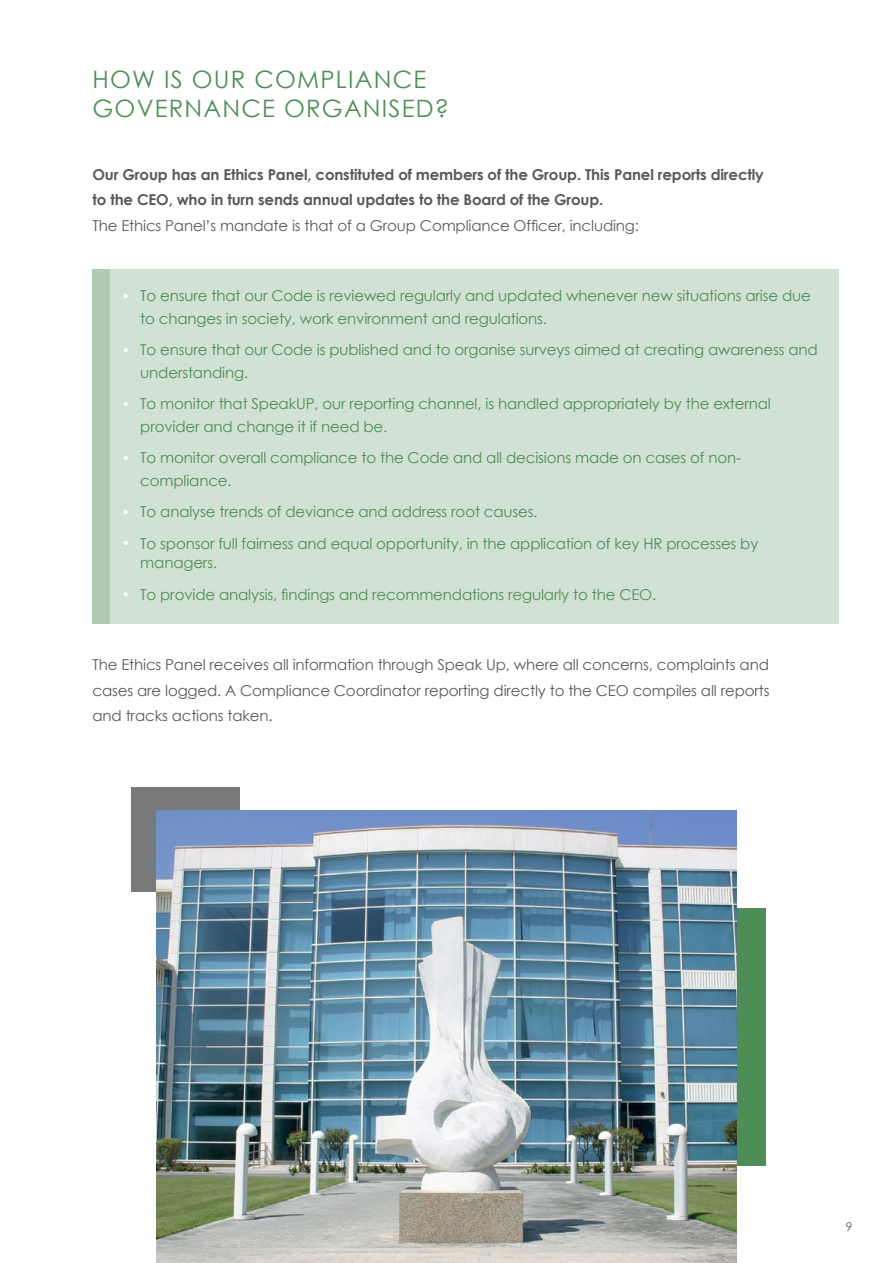
<style>
.page{position:relative;width:893px;height:1263px;background:#fff}
.page>*{position:absolute;margin:0;border:0;box-sizing:border-box;transform-origin:0 0}
.t1{font:24px/28.8px "Century Gothic";letter-spacing:.05em;color:#4e8e56}
.t2{font:15px/22.5px "Century Gothic";letter-spacing:-.01em;color:#4e8e56}
.t3{font:15px/25.5px "Century Gothic";letter-spacing:-.01em;color:#575a5b;text-align:justify}
.t4{font:700 15px/25.5px "Century Gothic";letter-spacing:-.01em;color:#575a5b}
.t5{font:12px "Effra";color:#fff}
.t6{font:12px "Century Gothic";color:#575a5b}
</style>
<div class="page">
<div style="left:92px;top:269px;width:747px;height:354px;background:#d1e1d3"></div>
<div style="left:92px;top:269px;width:17px;height:354px;background:#afcbb2"></div>
<div style="left:132px;top:787px;width:108px;height:105px;background:#77797a"></div>
<div style="left:658px;top:908px;width:108px;height:257px;background:#4e8e56"></div>
<img style="left:156px;top:811px;width:581px;height:452px">
<svg style="left:124px;top:294px;width:4px;height:4px"></svg>
<svg style="left:124px;top:348px;width:4px;height:4px"></svg>
<svg style="left:124px;top:402px;width:4px;height:4px"></svg>
<svg style="left:124px;top:510px;width:4px;height:4px"></svg>
<svg style="left:124px;top:456px;width:4px;height:4px"></svg>
<svg style="left:124px;top:541px;width:4px;height:4px"></svg>
<svg style="left:123px;top:592px;width:5px;height:5px"></svg>
<h1 class="t1" style="left:92px;top:65px;width:358px">HOW IS OUR COMPLIANCE<br>GOVERNANCE ORGANISED?</h1>
<p class="t4" style="left:92px;top:161px;width:673px">Our Group has an Ethics Panel, constituted of members of the Group. This Panel reports directly to the CEO, who in turn sends annual updates to the Board of the Group.</p>
<p class="t3" style="left:92px;top:213px;width:548px">The Ethics Panel’s mandate is that of a Group Compliance Officer, including:</p>
<p class="t5" style="left:123px;top:289px;width:6px">•</p>
<p class="t5" style="left:123px;top:343px;width:6px">•</p>
<p class="t5" style="left:123px;top:397px;width:6px">•</p>
<p class="t5" style="left:123px;top:451px;width:6px">•</p>
<p class="t5" style="left:123px;top:505px;width:6px">•</p>
<p class="t5" style="left:123px;top:536px;width:6px">•</p>
<p class="t5" style="left:123px;top:587px;width:6px">•</p>
<p class="t2" style="left:140px;top:284px;width:672px">To ensure that our Code is reviewed regularly and updated whenever new situations arise due to changes in society, work environment and regulations.</p>
<p class="t2" style="left:140px;top:338px;width:679px">To ensure that our Code is published and to organise surveys aimed at creating awareness and understanding.</p>
<p class="t2" style="left:140px;top:392px;width:632px">To monitor that SpeakUP, our reporting channel, is handled appropriately by the external provider and change it if need be.</p>
<p class="t2" style="left:140px;top:446px;width:602px">To monitor overall compliance to the Code and all decisions made on cases of non&shy;compliance.</p>
<p class="t2" style="left:140px;top:496px;width:620px;line-height:31.5px">To analyse trends of deviance and address root causes.<br>To sponsor full fairness and equal opportunity, in the application of key HR processes by</p>
<p class="t2" style="left:140px;top:547px;width:517px;line-height:31.5px">managers.<br>To provide analysis, findings and recommendations regularly to the CEO.</p>
<p class="t3" style="left:92px;top:652px;width:679px">The Ethics Panel receives all information through Speak Up, where all concerns, complaints and cases are logged. A Compliance Coordinator reporting directly to the CEO compiles all reports and tracks actions taken.</p>
<p class="t6" style="left:846px;top:1218px;width:8px">9</p>
</div>
